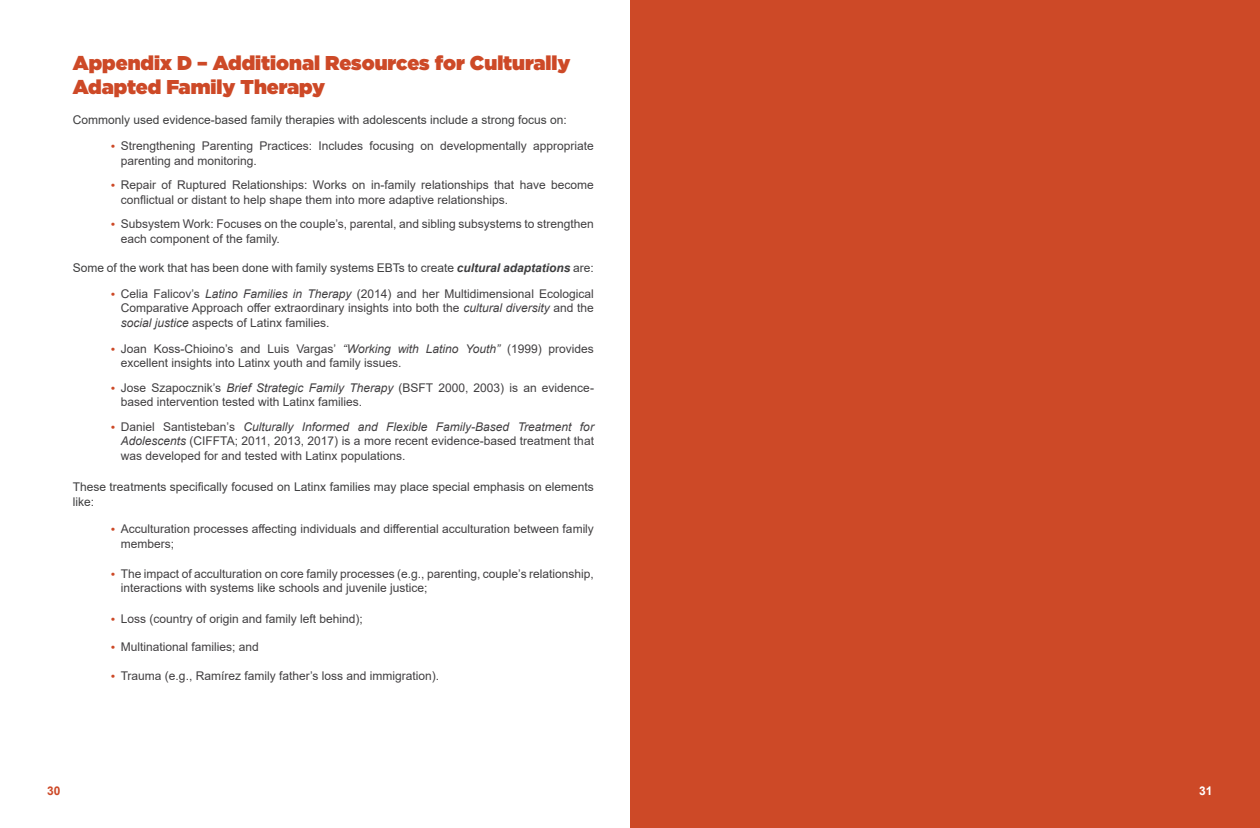
<style>
.page{position:relative;width:1260px;height:828px;background:#fff}
.page>*{position:absolute;margin:0;border:0;box-sizing:border-box;transform-origin:0 0}
.t1{font:900 20px/24px "Gotham";color:#cd4927}
.t2{font:12px/14.4px "Arial";color:#413f41}
.t3{font:12px/14.4px "Arial";color:#3e3e3f}
.t4{font:700 12px "Arial";color:#cd4927}
.t5{font:700 12px "Arial";color:#fff}
.t6{font:700 11px "Arial";color:#cd4927}
.s1{font-weight:700;font-style:italic}
.s2{font-style:italic}
</style>
<div class="page">
<div style="left:630px;top:0;width:630px;height:828px;background:#cd4927"></div>
<h1 class="t1" style="left:73px;top:51px;width:499px">Appendix D – Additional Resources for Culturally<br>Adapted Family Therapy</h1>
<p class="t3" style="left:73px;top:113px;width:496px">Commonly used evidence-based family therapies with adolescents include a strong focus on:</p>
<p class="t2" style="left:121px;top:139px;width:475px">Strengthening Parenting Practices: Includes focusing on developmentally appropriate parenting and monitoring.</p>
<p class="t6" style="left:111px;top:139px;width:5px">•</p>
<p class="t2" style="left:121px;top:178px;width:475px">Repair of Ruptured Relationships: Works on in-family relationships that have become conflictual or distant to help shape them into more adaptive relationships.</p>
<p class="t6" style="left:111px;top:178px;width:5px">•</p>
<p class="t2" style="left:121px;top:217px;width:475px">Subsystem Work: Focuses on the couple’s, parental, and sibling subsystems to strengthen each component of the family.</p>
<p class="t6" style="left:111px;top:217px;width:5px">•</p>
<p class="t3" style="left:73px;top:261px;width:523px">Some of the work that has been done with family systems EBTs to create <span class="s1">cultural adaptations</span> are:</p>
<p class="t2" style="left:121px;top:287px;width:475px;text-align:justify">Celia Falicov’s <span class="s2">Latino Families in Therapy</span> (2014) and her Multidimensional Ecological Comparative Approach offer extraordinary insights into both the <span class="s2">cultural diversity</span> and the <span class="s2">social justice</span> aspects of Latinx families.</p>
<p class="t6" style="left:111px;top:286px;width:5px">•</p>
<p class="t2" style="left:121px;top:341px;width:475px">Joan Koss-Chioino’s and Luis Vargas’ <span class="s2">“Working with Latino Youth”</span> (1999) provides excellent insights into Latinx youth and family issues.</p>
<p class="t6" style="left:111px;top:341px;width:5px">•</p>
<p class="t2" style="left:121px;top:380px;width:475px">Jose Szapocznik’s <span class="s2">Brief Strategic Family Therapy</span> (BSFT 2000, 2003) is an evidence&shy;based intervention tested with Latinx families.</p>
<p class="t2" style="left:121px;top:419px;width:475px;text-align:justify">Daniel Santisteban’s <span class="s2">Culturally Informed and Flexible Family-Based Treatment for Adolescents</span> (CIFFTA; 2011, 2013, 2017) is a more recent evidence-based treatment that was developed for and tested with Latinx populations.</p>
<p class="t6" style="left:111px;top:380px;width:5px">•</p>
<p class="t6" style="left:111px;top:419px;width:5px">•</p>
<p class="t3" style="left:73px;top:480px;width:523px">These treatments specifically focused on Latinx families may place special emphasis on elements like:</p>
<p class="t2" style="left:121px;top:522px;width:475px">Acculturation processes affecting individuals and differential acculturation between family members;</p>
<p class="t2" style="left:121px;top:567px;width:475px">The impact of acculturation on core family processes (e.g., parenting, couple’s relationship, interactions with systems like schools and juvenile justice;</p>
<p class="t2" style="left:121px;top:611px;width:244px">Loss (country of origin and family left behind);</p>
<p class="t2" style="left:121px;top:640px;width:140px">Multinational families; and</p>
<p class="t6" style="left:111px;top:522px;width:5px">•</p>
<p class="t6" style="left:111px;top:566px;width:5px">•</p>
<p class="t6" style="left:111px;top:611px;width:5px">•</p>
<p class="t6" style="left:111px;top:639px;width:5px">•</p>
<p class="t2" style="left:121px;top:668px;width:320px">Trauma (e.g., Ramírez family father’s loss and immigration).</p>
<p class="t6" style="left:111px;top:668px;width:5px">•</p>
<p class="t4" style="left:47px;top:782px;width:15px">30</p>
<p class="t5" style="left:1199px;top:782px;width:15px">31</p>
</div>
